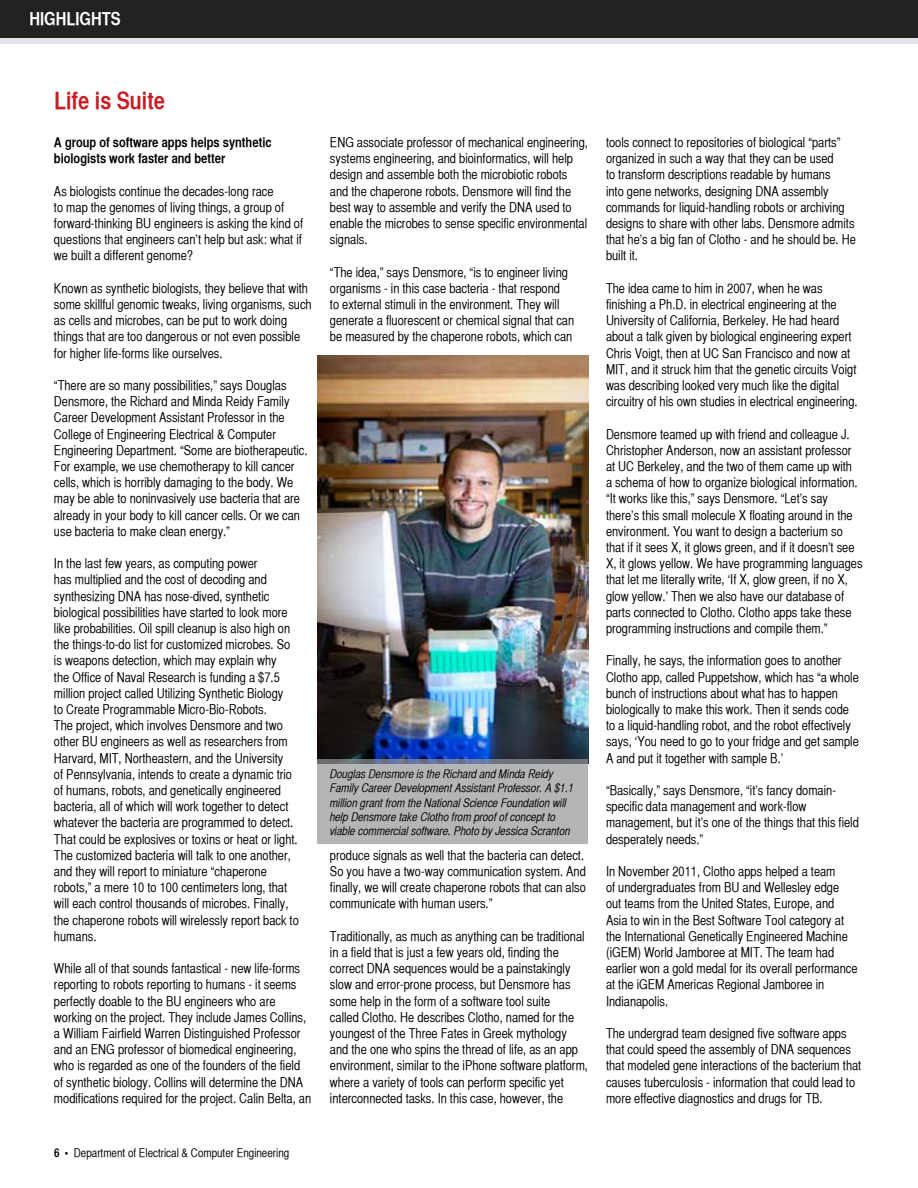
<style>
.page{position:relative;width:918px;height:1188px;background:#fff}
.page>*{position:absolute;margin:0;border:0;box-sizing:border-box;transform-origin:0 0}
.t1{font:24px "Helvetica CY Bold";color:#c81d23}
.t2{font:18px "Helvetica CY Bold";color:#fff}
.t3{font:13.5px/16.2px "Helvetica CY Plain";color:#000}
.t4{font:13.5px/16.2px "Helvetica CY Bold";color:#000}
.t5{font:12px/14.4px "Helvetica CY Oblique";color:#000}
.t6{font:12px "Helvetica CY Plain";color:#000}
.s1{font-family:"Helvetica CY Bold"}
</style>
<div class="page">
<div style="left:0;top:33px;width:918px;height:11px;background:#e3e3e9"></div>
<div style="left:0;top:0;width:918px;height:38px;background:#222"></div>
<img style="left:317px;top:356px;width:271px;height:403px">
<div style="left:317px;top:759px;width:271px;height:85px;background:#b3b5b7"></div>
<h2 class="t2" style="left:30px;top:7px;width:93px">HIGHLIGHTS</h2>
<h1 class="t1" style="left:54px;top:86px;width:113px">Life is Suite</h1>
<p class="t4" style="left:54px;top:134px;width:219px">A group of software apps helps synthetic biologists work faster and better</p>
<p class="t3" style="left:54px;top:183px;width:251px">As biologists continue the decades-long race<br>to map the genomes of living things, a group of forward-thinking BU engineers is asking the kind of questions that engineers can’t help but ask: what if we built a different genome?</p>
<p class="t3" style="left:54px;top:280px;width:259px">Known as synthetic biologists, they believe that with some skillful genomic tweaks, living organisms, such as cells and microbes, can be put to work doing things that are too dangerous or not even possible for higher life-forms like ourselves.</p>
<p class="t3" style="left:54px;top:377px;width:255px">“There are so many possibilities,” says Douglas Densmore, the Richard and Minda Reidy Family Career Development Assistant Professor in the College of Engineering Electrical &amp; Computer Engineering Department. “Some are biotherapeutic.<br>For example, we use chemotherapy to kill cancer cells, which is horribly damaging to the body. We may be able to noninvasively use bacteria that are already in your body to kill cancer cells. Or we can use bacteria to make clean energy.”</p>
<p class="t3" style="left:54px;top:555px;width:246px">In the last few years, as computing power<br>has multiplied and the cost of decoding and synthesizing DNA has nose-dived, synthetic biological possibilities have started to look more like probabilities. Oil spill cleanup is also high on the things-to-do list for customized microbes. So is weapons detection, which may explain why<br>the Office of Naval Research is funding a $7.5 million project called Utilizing Synthetic Biology<br>to Create Programmable Micro-Bio-Robots.<br>The project, which involves Densmore and two other BU engineers as well as researchers from Harvard, MIT, Northeastern, and the University<br>of Pennsylvania, intends to create a dynamic trio of humans, robots, and genetically engineered bacteria, all of which will work together to detect whatever the bacteria are programmed to detect.<br>That could be explosives or toxins or heat or light.<br>The customized bacteria will talk to one another, and they will report to miniature “chaperone robots,” a mere 10 to 100 centimeters long, that will each control thousands of microbes. Finally, the chaperone robots will wirelessly report back to humans.</p>
<p class="t3" style="left:54px;top:960px;width:259px">While all of that sounds fantastical - new life-forms reporting to robots reporting to humans - it seems perfectly doable to the BU engineers who are working on the project. They include James Collins, a William Fairfield Warren Distinguished Professor and an ENG professor of biomedical engineering, who is regarded as one of the founders of the field of synthetic biology. Collins will determine the DNA modifications required for the project. Calin Belta, an</p>
<p class="t6" style="left:54px;top:1146px;width:237px"><span class="s1">6 •</span> Department of Electrical &amp; Computer Engineering</p>
<p class="t3" style="left:330px;top:134px;width:259px">ENG associate professor of mechanical engineering, systems engineering, and bioinformatics, will help design and assemble both the microbiotic robots and the chaperone robots. Densmore will find the best way to assemble and verify the DNA used to enable the microbes to sense specific environmental signals.</p>
<p class="t3" style="left:330px;top:264px;width:246px">“The idea,” says Densmore, “is to engineer living organisms - in this case bacteria - that respond<br>to external stimuli in the environment. They will generate a fluorescent or chemical signal that can be measured by the chaperone robots, which can</p>
<p class="t5" style="left:330px;top:766px;width:245px">Douglas Densmore is the Richard and Minda Reidy Family Career Development Assistant Professor. A $1.1 million grant from the National Science Foundation will help Densmore take Clotho from proof of concept to viable commercial software. Photo by Jessica Scranton</p>
<p class="t3" style="left:330px;top:847px;width:257px">produce signals as well that the bacteria can detect.<br>So you have a two-way communication system. And finally, we will create chaperone robots that can also communicate with human users.”</p>
<p class="t3" style="left:330px;top:928px;width:259px">Traditionally, as much as anything can be traditional in a field that is just a few years old, finding the correct DNA sequences would be a painstakingly slow and error-prone process, but Densmore has some help in the form of a software tool suite<br>called Clotho. He describes Clotho, named for the youngest of the Three Fates in Greek mythology and the one who spins the thread of life, as an app environment, similar to the iPhone software platform, where a variety of tools can perform specific yet interconnected tasks. In this case, however, the</p>
<p class="t3" style="left:606px;top:134px;width:251px">tools connect to repositories of biological “parts” organized in such a way that they can be used<br>to transform descriptions readable by humans<br>into gene networks, designing DNA assembly commands for liquid-handling robots or archiving designs to share with other labs. Densmore admits that he’s a big fan of Clotho - and he should be. He built it.</p>
<p class="t3" style="left:606px;top:280px;width:253px">The idea came to him in 2007, when he was finishing a Ph.D. in electrical engineering at the University of California, Berkeley. He had heard about a talk given by biological engineering expert Chris Voigt, then at UC San Francisco and now at MIT, and it struck him that the genetic circuits Voigt was describing looked very much like the digital circuitry of his own studies in electrical engineering.</p>
<p class="t3" style="left:606px;top:426px;width:258px">Densmore teamed up with friend and colleague J.<br>Christopher Anderson, now an assistant professor at UC Berkeley, and the two of them came up with<br>a schema of how to organize biological information. “It works like this,” says Densmore. “Let’s say there’s this small molecule X floating around in the environment. You want to design a bacterium so that if it sees X, it glows green, and if it doesn’t see X, it glows yellow. We have programming languages that let me literally write, ‘If X, glow green, if no X, glow yellow.’ Then we also have our database of parts connected to Clotho. Clotho apps take these programming instructions and compile them.”</p>
<p class="t3" style="left:606px;top:653px;width:254px">Finally, he says, the information goes to another Clotho app, called Puppetshow, which has “a whole bunch of instructions about what has to happen biologically to make this work. Then it sends code to a liquid-handling robot, and the robot effectively says, ‘You need to go to your fridge and get sample A and put it together with sample B.’</p>
<p class="t3" style="left:606px;top:782px;width:254px">“Basically,” says Densmore, “it’s fancy domain&shy;specific data management and work-flow management, but it’s one of the things that this field desperately needs.”</p>
<p class="t3" style="left:606px;top:863px;width:253px">In November 2011, Clotho apps helped a team<br>of undergraduates from BU and Wellesley edge out teams from the United States, Europe, and Asia to win in the Best Software Tool category at the International Genetically Engineered Machine (iGEM) World Jamboree at MIT. The team had earlier won a gold medal for its overall performance at the iGEM Americas Regional Jamboree in Indianapolis.</p>
<p class="t3" style="left:606px;top:1025px;width:257px">The undergrad team designed five software apps that could speed the assembly of DNA sequences that modeled gene interactions of the bacterium that causes tuberculosis - information that could lead to more effective diagnostics and drugs for TB.</p>
</div>
